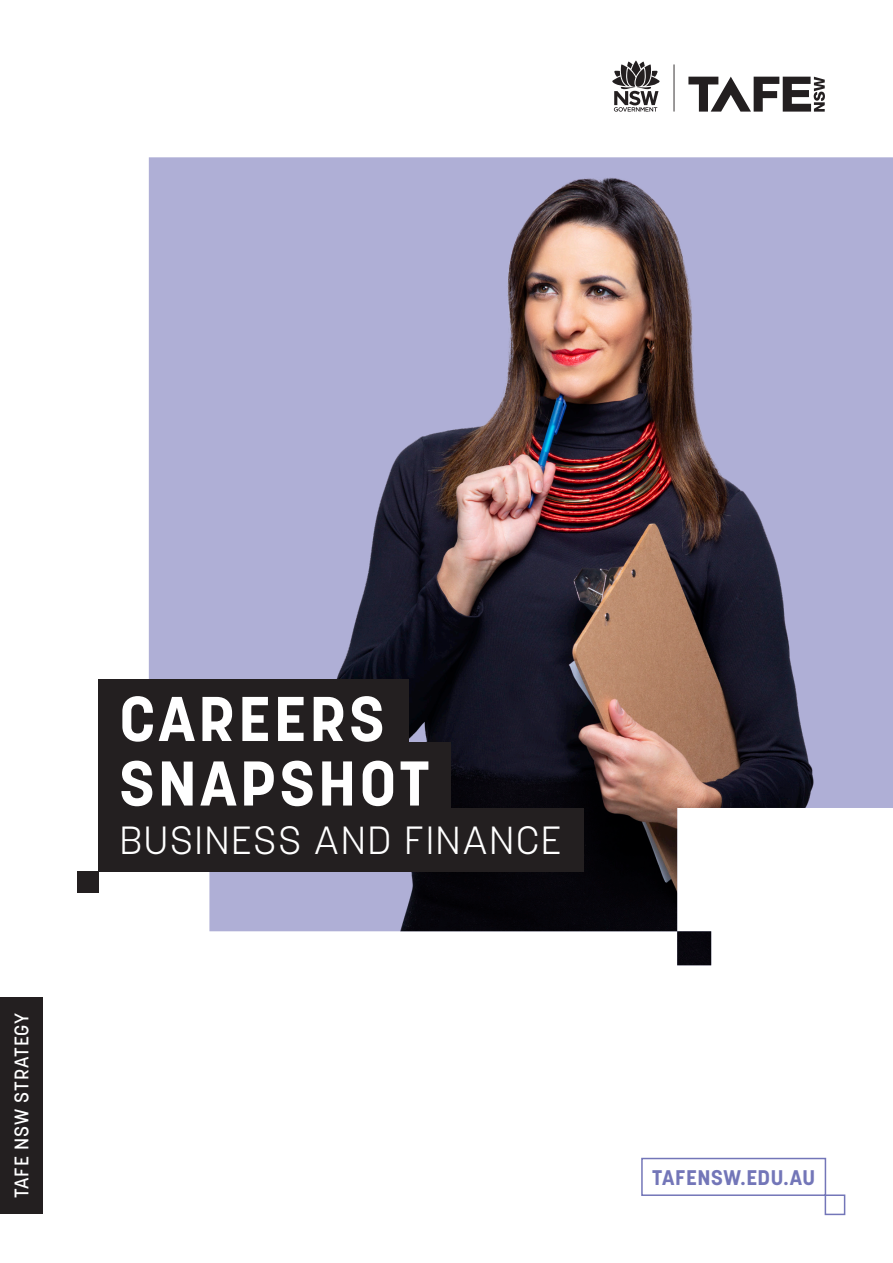
<style>
.page{position:relative;width:893px;height:1263px;background:#fff}
.page>*{position:absolute;margin:0;border:0;box-sizing:border-box;transform-origin:0 0}
.t1{font:700 62.55px/64.5px "Korolev";letter-spacing:.05em;color:#fff}
.Cover_text{font:300 39px "Korolev";letter-spacing:.04em;color:#fff}
.t2{font:700 21px "Korolev";letter-spacing:.02em;color:#7376b8}
.t3{font:500 19.5px "Korolev";letter-spacing:.045em;color:#fff}
</style>
<div class="page">
<div style="left:0;top:997px;width:43px;height:217px;background:#231f20"></div>
<svg style="left:688px;top:77px;width:137px;height:35px"></svg>
<hr style="left:674px;top:64px;width:1px;height:48px;background:#231f20">
<svg style="left:612px;top:61px;width:48px;height:51px"></svg>
<img style="left:157px;top:157px;width:736px;height:808px">
<div style="left:641px;top:1158px;width:185px;height:38px;border:2px solid #7376b8"></div>
<div style="left:825px;top:1194px;width:20px;height:21px;border:2px solid #7376b8"></div>
<div style="left:77px;top:872px;width:21px;height:21px;background:#231f20"></div>
<div style="left:98px;top:679px;width:311px;height:76px;background:#231f20"></div>
<div style="left:98px;top:743px;width:353px;height:78px;background:#231f20"></div>
<div style="left:98px;top:808px;width:486px;height:64px;background:#231f20"></div>
<p class="t3" style="left:9px;top:1198px;width:187px;rotate:-90deg">TAFE NSW STRATEGY</p>
<h1 class="t1" style="left:119px;top:687px;width:311px">CAREERS<br>SNAPSHOT</h1>
<h1 class="Cover_text" style="left:119px;top:816px;width:444px">BUSINESS AND FINANCE</h1>
<p class="t2" style="left:652px;top:1164px;width:164px">TAFENSW.EDU.AU</p>
</div>
